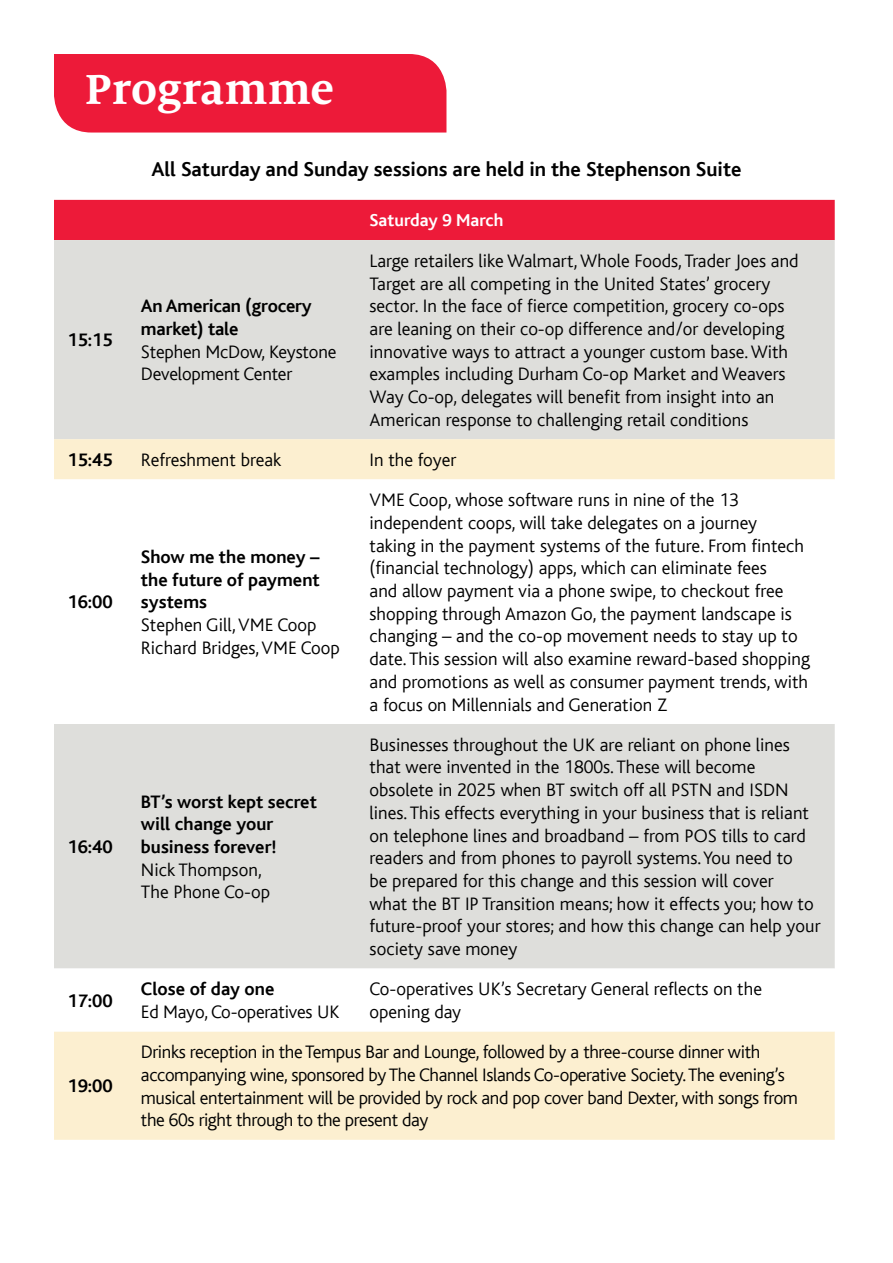
<style>
.page{position:relative;width:893px;height:1263px;background:#fff}
.page>*{position:absolute;margin:0;border:0;box-sizing:border-box;transform-origin:0 0}
.t1{font:700 46.5px "Milo Serif OT";color:#fff}
.t2{font:700 21px "Bliss";color:#000}
.t3{font:300 18.9px/22.6px "Bliss";color:#000}
.t4{font:300 18.9px/22.6px "Bliss";letter-spacing:-.02em;color:#000}
.t5{font:700 18.9px/22.6px "Bliss";color:#000}
.t6{font:700 18px "Bliss";color:#fff}
</style>
<div class="page">
<div style="left:54px;top:54px;width:392px;height:79px;background:#ed1a39"></div>
<div style="left:54px;top:200px;width:781px;height:40px;background:#ed1a39"></div>
<div style="left:54px;top:240px;width:781px;height:199px;background:#dededb"></div>
<div style="left:54px;top:439px;width:781px;height:701px;background:#fcefd0"></div>
<svg style="left:54px;top:479px;width:781px;height:552px"></svg>
<h1 class="t1" style="left:85px;top:64px;width:158px">Sunday</h1>
<h1 class="t1" style="left:85px;top:64px;width:250px">Programme</h1>
<p class="t2" style="left:151px;top:158px;width:592px">All Saturday and Sunday sessions are held in the Stephenson Suite</p>
<p class="t5" style="left:67px;top:329px;width:47px">15:15</p>
<p class="t5" style="left:141px;top:295px;width:172px">An American (grocery market) tale</p>
<p class="t3" style="left:141px;top:340px;width:197px">Stephen McDow, Keystone<br>Development Center</p>
<p class="t6" style="left:370px;top:211px;width:135px">Saturday 9 March</p>
<p class="t3" style="left:370px;top:250px;width:431px">Large retailers like Walmart, Whole Foods, Trader Joes and Target are all competing in the United States’ grocery sector. In the face of fierce competition, grocery co-ops are leaning on their co-op difference and/or developing innovative ways to attract a younger custom base. With examples including Durham Co-op Market and Weavers Way Co-op, delegates will benefit from insight into an American response to challenging retail conditions</p>
<p class="t5" style="left:67px;top:449px;width:47px">15:45</p>
<p class="t3" style="left:141px;top:449px;width:142px">Refreshment break</p>
<p class="t3" style="left:370px;top:449px;width:88px">In the foyer</p>
<p class="t5" style="left:67px;top:591px;width:47px">16:00</p>
<p class="t5" style="left:67px;top:836px;width:47px">16:40</p>
<p class="t5" style="left:67px;top:989px;width:47px">17:00</p>
<p class="t5" style="left:67px;top:1075px;width:47px">19:00</p>
<p class="t5" style="left:141px;top:546px;width:180px;text-align:justify">Show me the money – the future of payment systems</p>
<p class="t3" style="left:141px;top:614px;width:200px">Stephen Gill, VME Coop<br>Richard Bridges, VME Coop</p>
<p class="t5" style="left:141px;top:790px;width:178px">BT’s worst kept secret will change your business forever!</p>
<p class="t3" style="left:141px;top:858px;width:131px">Nick Thompson,<br>The Phone Co-op</p>
<p class="t5" style="left:141px;top:978px;width:135px">Close of day one</p>
<p class="t3" style="left:141px;top:1001px;width:200px">Ed Mayo, Co-operatives UK</p>
<p class="t3" style="left:370px;top:489px;width:442px">VME Coop, whose software runs in nine of the 13 independent coops, will take delegates on a journey<br>taking in the payment systems of the future. From fintech (financial technology) apps, which can eliminate fees<br>and allow payment via a phone swipe, to checkout free shopping through Amazon Go, the payment landscape is changing – and the co-op movement needs to stay up to date. This session will also examine reward-based shopping and promotions as well as consumer payment trends, with a focus on Millennials and Generation Z</p>
<p class="t3" style="left:370px;top:734px;width:453px">Businesses throughout the UK are reliant on phone lines that were invented in the 1800s. These will become obsolete in 2025 when BT switch off all PSTN and ISDN lines. This effects everything in your business that is reliant on telephone lines and broadband – from POS tills to card readers and from phones to payroll systems. You need to<br>be prepared for this change and this session will cover<br>what the BT IP Transition means; how it effects you; how to future-proof your stores; and how this change can help your society save money</p>
<p class="t3" style="left:370px;top:978px;width:394px">Co-operatives UK’s Secretary General reflects on the opening day</p>
<p class="t4" style="left:141px;top:1041px;width:659px">Drinks reception in the Tempus Bar and Lounge, followed by a three-course dinner with accompanying wine, sponsored by The Channel Islands Co-operative Society. The evening’s musical entertainment will be provided by rock and pop cover band Dexter, with songs from the 60s right through to the present day</p>
</div>
